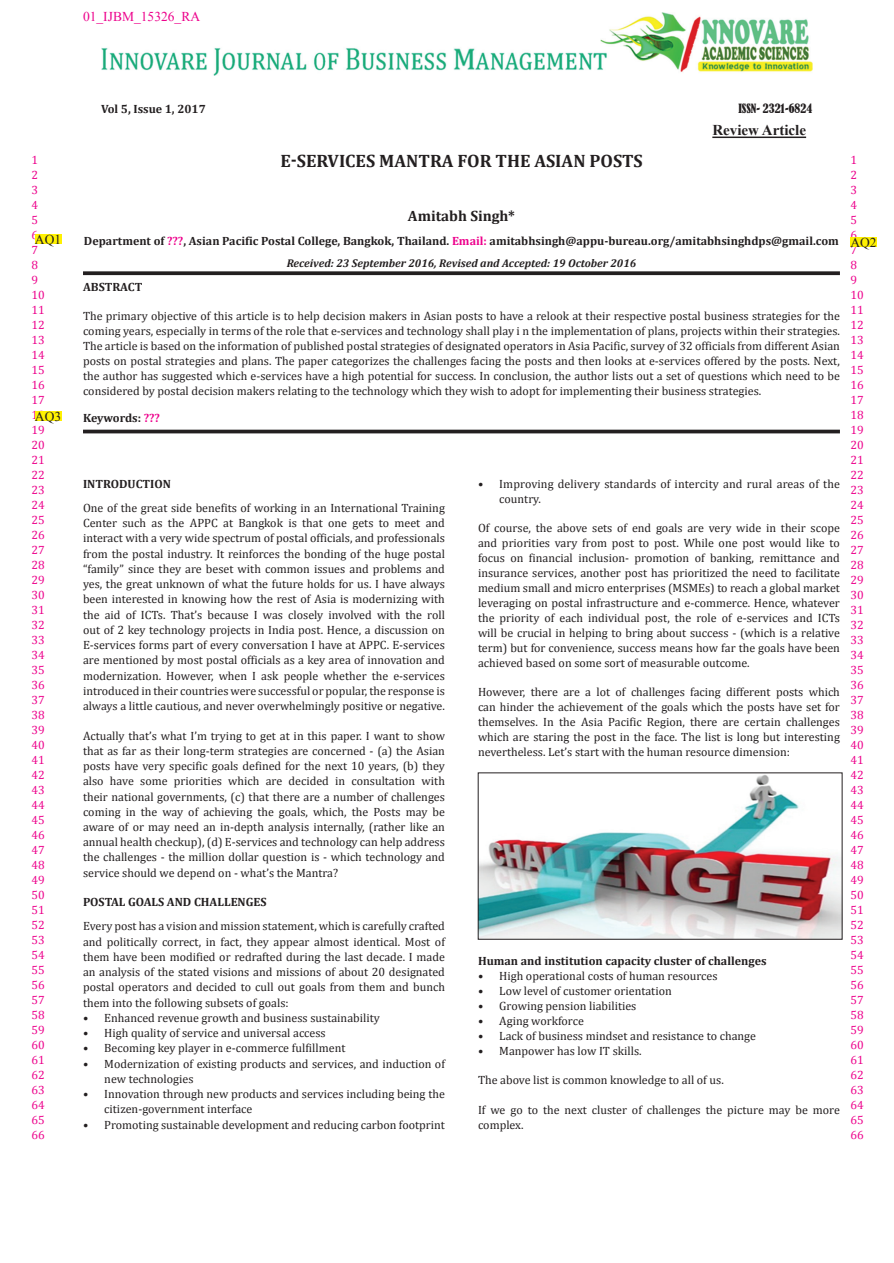
<style>
.page{position:relative;width:894px;height:1263px;background:#fff}
.page>*{position:absolute;margin:0;border:0;box-sizing:border-box;transform-origin:0 0}
.AT{font:700 18px "Cambria";color:#231f20}
.AU{font:700 15px "Cambria";color:#231f20}
.AH{font:700 15px "Times New Roman";color:#231f20}
.A_ID{font:13.5px "Times New Roman";color:#ed028c}
.t1{font:13.5px "Times New Roman";color:#231f20}
.TX{font:12px/15.3px "Cambria";color:#231f20;text-align:justify}
.ABS{font:12px/15px "Cambria";color:#231f20;text-align:justify}
.L{font:12px/15.3px "Cambria";color:#231f20}
.TX_No_After_Space{font:12px/15.3px "Cambria";color:#231f20;text-align:justify}
.t2{font:12px/15px "Cambria";color:#ed028c}
.AFF{font:700 12px "Cambria";color:#231f20}
.LL{font:12px/15px "Cambria";letter-spacing:.01em;color:#231f20}
.t3{font:condensed 12px "Bernard";color:#231f20}
.KWD{font:700 12px "Cambria";letter-spacing:-.015em;color:#231f20}
.ABSH{font:700 12px "Cambria";color:#231f20}
.HIS{font:italic 700 11.25px "Cambria";color:#231f20}
.s1{color:#ed028c}
</style>
<div class="page">
<img style="left:101px;top:12px;width:711px;height:63px">
<svg style="left:83px;top:271px;width:756px;height:4px;background:#363233"></svg>
<hr style="left:83px;top:430px;width:756px;height:3px;background:#231f20">
<div style="left:35px;top:235px;width:26px;height:9px;background:#fff101"></div>
<div style="left:850px;top:237px;width:26px;height:10px;background:#fff101"></div>
<div style="left:35px;top:412px;width:26px;height:9px;background:#fff101"></div>
<img style="left:480px;top:775px;width:360px;height:162px">
<hr style="left:712px;top:137px;width:93px;height:1px;background:#231f20">
<p class="A_ID" style="left:83px;top:7px;width:119px">01_IJBM_15326_RA</p>
<p class="AFF" style="left:101px;top:100px;width:106px">Vol 5, Issue 1, 2017</p>
<p class="t3" style="left:738px;top:102px;width:75px">ISSN- 2321-6824</p>
<p class="AT" style="left:280px;top:148px;width:363px">E-SERVICES MANTRA FOR THE ASIAN POSTS</p>
<p class="AH" style="left:712px;top:119px;width:95px">Review Article</p>
<p class="t2" style="left:31px;top:152px;width:15px">1<br>2<br>3<br>4<br>5<br>6<br>7<br>8<br>9<br>10<br>11<br>12<br>13<br>14<br>15<br>16<br>17<br>18<br>19<br>20<br>21<br>22<br>23<br>24<br>25<br>26<br>27<br>28<br>29<br>30<br>31<br>32<br>33<br>34<br>35<br>36<br>37<br>38<br>39<br>40<br>41<br>42<br>43<br>44<br>45<br>46<br>47<br>48<br>49<br>50<br>51<br>52<br>53<br>54<br>55<br>56<br>57<br>58<br>59<br>60<br>61<br>62<br>63<br>64<br>65<br>66</p>
<p class="t2" style="left:850px;top:152px;width:15px">1<br>2<br>3<br>4<br>5<br>6<br>7<br>8<br>9<br>10<br>11<br>12<br>13<br>14<br>15<br>16<br>17<br>18<br>19<br>20<br>21<br>22<br>23<br>24<br>25<br>26<br>27<br>28<br>29<br>30<br>31<br>32<br>33<br>34<br>35<br>36<br>37<br>38<br>39<br>40<br>41<br>42<br>43<br>44<br>45<br>46<br>47<br>48<br>49<br>50<br>51<br>52<br>53<br>54<br>55<br>56<br>57<br>58<br>59<br>60<br>61<br>62<br>63<br>64<br>65<br>66</p>
<p class="AU" style="left:408px;top:205px;width:109px">Amitabh Singh*</p>
<p class="AFF" style="left:84px;top:232px;width:756px">Department of <span class="s1">???</span>, Asian Pacific Postal College, Bangkok, Thailand. <span class="s1">Email:</span> amitabhsingh@appu-bureau.org/amitabhsinghdps@gmail.com</p>
<p class="HIS" style="left:286px;top:255px;width:351px">Received: 23 September 2016, Revised and Accepted: 19 October 2016</p>
<p class="ABSH" style="left:83px;top:278px;width:61px">ABSTRACT</p>
<p class="ABS" style="left:83px;top:308px;width:758px">The primary objective of this article is to help decision makers in Asian posts to have a relook at their respective postal business strategies for the coming years, especially in terms of the role that e-services and technology shall play i n the implementation of plans, projects within their strategies.<br>The article is based on the information of published postal strategies of designated operators in Asia Pacific, survey of 32 officials from different Asian posts on postal strategies and plans. The paper categorizes the challenges facing the posts and then looks at e-services offered by the posts. Next, the author has suggested which e-services have a high potential for success. In conclusion, the author lists out a set of questions which need to be considered by postal decision makers relating to the technology which they wish to adopt for implementing their business strategies.</p>
<p class="KWD" style="left:83px;top:409px;width:78px">Keywords: <span class="s1">???</span></p>
<p class="t1" style="left:35px;top:230px;width:28px">AQ1</p>
<p class="t1" style="left:850px;top:233px;width:28px">AQ2</p>
<p class="t1" style="left:35px;top:407px;width:28px">AQ3</p>
<p class="LL" style="left:499px;top:476px;width:342px;text-indent:-21px">• Improving delivery standards of intercity and rural areas of the country.</p>
<p class="TX" style="left:478px;top:520px;width:363px">Of course, the above sets of end goals are very wide in their scope and priorities vary from post to post. While one post would like to focus on financial inclusion- promotion of banking, remittance and insurance services, another post has prioritized the need to facilitate medium small and micro enterprises (MSMEs) to reach a global market leveraging on postal infrastructure and e-commerce. Hence, whatever the priority of each individual post, the role of e-services and ICTs will be crucial in helping to bring about success - (which is a relative term) but for convenience, success means how far the goals have been achieved based on some sort of measurable outcome.</p>
<p class="TX" style="left:478px;top:684px;width:363px">However, there are a lot of challenges facing different posts which can hinder the achievement of the goals which the posts have set for themselves. In the Asia Pacific Region, there are certain challenges which are staring the post in the face. The list is long but interesting nevertheless. Let’s start with the human resource dimension:</p>
<h1 class="AFF" style="left:83px;top:475px;width:89px">INTRODUCTION</h1>
<p class="TX" style="left:83px;top:500px;width:363px">One of the great side benefits of working in an International Training Center such as the APPC at Bangkok is that one gets to meet and interact with a very wide spectrum of postal officials, and professionals from the postal industry. It reinforces the bonding of the huge postal “family” since they are beset with common issues and problems and yes, the great unknown of what the future holds for us. I have always been interested in knowing how the rest of Asia is modernizing with the aid of ICTs. That’s because I was closely involved with the roll out of 2 key technology projects in India post. Hence, a discussion on E-services forms part of every conversation I have at APPC. E-services are mentioned by most postal officials as a key area of innovation and modernization. However, when I ask people whether the e-services introduced in their countries were successful or popular, the response is always a little cautious, and never overwhelmingly positive or negative.</p>
<p class="TX" style="left:83px;top:728px;width:363px">Actually that’s what I’m trying to get at in this paper. I want to show that as far as their long-term strategies are concerned - (a) the Asian posts have very specific goals defined for the next 10 years, (b) they also have some priorities which are decided in consultation with their national governments, (c) that there are a number of challenges coming in the way of achieving the goals, which, the Posts may be aware of or may need an in-depth analysis internally, (rather like an annual health checkup), (d) E-services and technology can help address the challenges - the million dollar question is - which technology and service should we depend on - what’s the Mantra?</p>
<h1 class="AFF" style="left:83px;top:893px;width:185px">POSTAL GOALS AND CHALLENGES</h1>
<p class="TX_No_After_Space" style="left:83px;top:918px;width:363px">Every post has a vision and mission statement, which is carefully crafted and politically correct, in fact, they appear almost identical. Most of them have been modified or redrafted during the last decade. I made an analysis of the stated visions and missions of about 20 designated postal operators and decided to cull out goals from them and bunch them into the following subsets of goals:</p>
<p class="L" style="left:83px;top:1010px;width:298px">• Enhanced revenue growth and business sustainability</p>
<p class="L" style="left:83px;top:1025px;width:244px">• High quality of service and universal access</p>
<p class="L" style="left:83px;top:1040px;width:264px">• Becoming key player in e-commerce fulfillment</p>
<p class="L" style="left:104px;top:1055px;width:342px;text-indent:-21px">• Modernization of existing products and services, and induction of new technologies</p>
<p class="L" style="left:104px;top:1086px;width:342px;text-indent:-21px">• Innovation through new products and services including being the citizen-government interface</p>
<p class="L" style="left:83px;top:1116px;width:363px">• Promoting sustainable development and reducing carbon footprint</p>
<h2 class="AFF" style="left:478px;top:952px;width:290px">Human and institution capacity cluster of challenges</h2>
<p class="L" style="left:478px;top:968px;width:241px">• High operational costs of human resources</p>
<p class="L" style="left:478px;top:983px;width:195px">• Low level of customer orientation</p>
<p class="L" style="left:478px;top:998px;width:160px">• Growing pension liabilities</p>
<p class="L" style="left:478px;top:1013px;width:107px">• Aging workforce</p>
<p class="L" style="left:478px;top:1028px;width:279px">• Lack of business mindset and resistance to change</p>
<p class="LL" style="left:478px;top:1043px;width:165px">• Manpower has low IT skills.</p>
<p class="TX" style="left:478px;top:1072px;width:247px">The above list is common knowledge to all of us.</p>
<p class="TX" style="left:478px;top:1101px;width:363px">If we go to the next cluster of challenges the picture may be more complex.</p>
</div>
